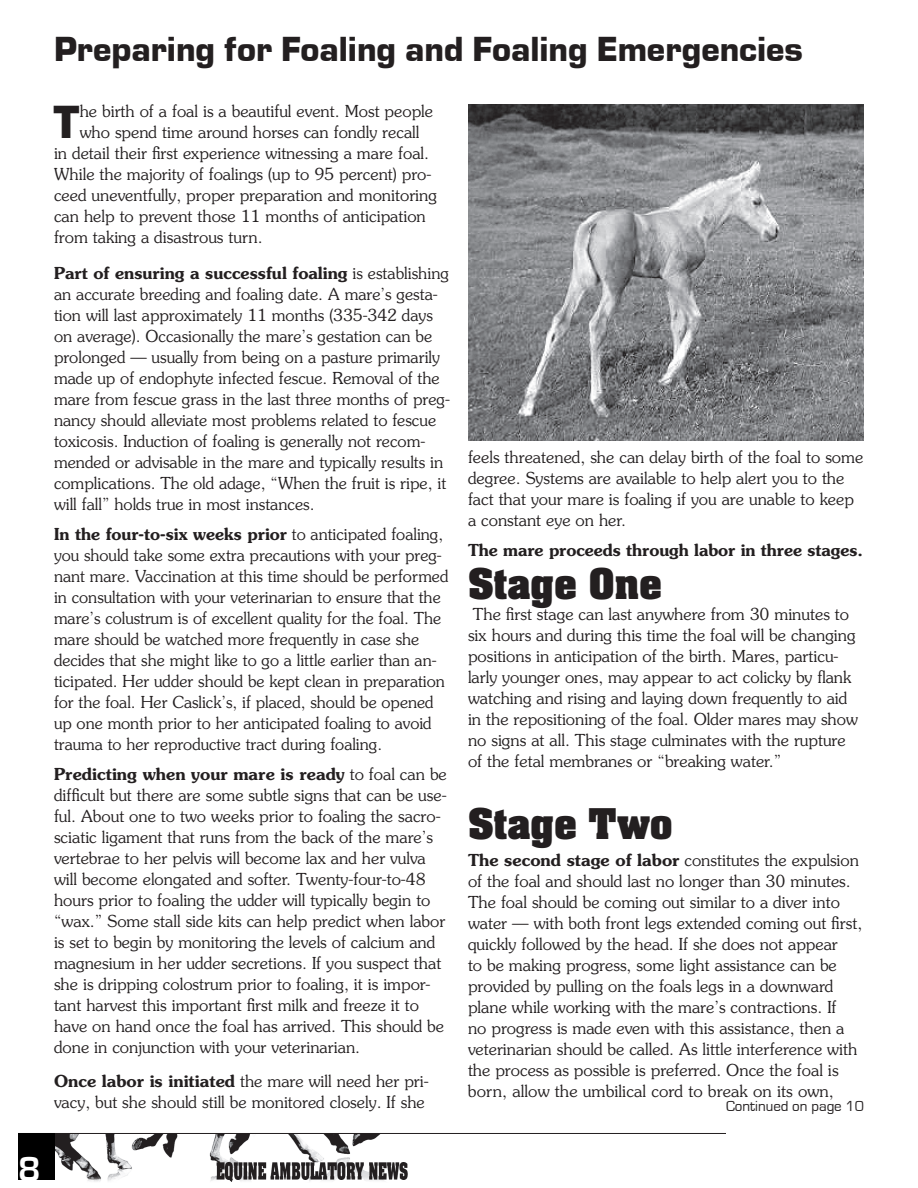
<style>
.page{position:relative;width:918px;height:1188px;background:#fff}
.page>*{position:absolute;margin:0;border:0;box-sizing:border-box;transform-origin:0 0}
.t1{font:48px "Eurostile T Black";color:#231f20}
.t2{font:36px "Eurostile T Black";color:#231f20}
.t3{font:700 36px "Aachen";color:#231f20}
.t4{font:700 36px "Eurostile";color:#fff}
.t5{font:300 16.5px/21px "Souvenir";color:#231f20}
.t6{font:600 16.5px "Souvenir";letter-spacing:-.005em;color:#231f20}
.t7{font:15px "Eurostile";color:#231f20}
.s1{font-weight:600}
</style>
<div class="page">
<img style="left:55px;top:1134px;width:353px;height:48px">
<hr style="left:18px;top:1133px;width:708px;height:1px;background:#231f20">
<div style="left:18px;top:1133px;width:37px;height:47px;background:#000"></div>
<img style="left:468px;top:104px;width:396px;height:337px">
<h2 class="t2" style="left:54px;top:29px;width:751px">Preparing for Foaling and Foaling Emergencies</h2>
<h1 class="t1" style="left:54px;top:95px;width:28px">T</h1>
<p class="t5" style="left:80px;top:100px;width:355px">he birth of a foal is a beautiful event. Most people</p>
<p class="t5" style="left:80px;top:121px;width:341px">who spend time around horses can fondly recall</p>
<p class="t5" style="left:54px;top:142px;width:377px">in detail their first experience witnessing a mare foal.</p>
<p class="t5" style="left:54px;top:163px;width:379px">While the majority of foalings (up to 95 percent) pro-</p>
<p class="t5" style="left:54px;top:184px;width:385px">ceed uneventfully, proper preparation and monitoring</p>
<p class="t5" style="left:54px;top:205px;width:373px">can help to prevent those 11 months of anticipation</p>
<p class="t5" style="left:54px;top:226px;width:210px">from taking a disastrous turn.</p>
<p class="t5" style="left:54px;top:262px;width:397px"><span class="s1">Part of ensuring a successful foaling</span> is establishing an accurate breeding and foaling date. A mare’s gesta&shy;tion will last approximately 11 months (335-342 days on average). Occasionally the mare’s gestation can be prolonged — usually from being on a pasture primarily made up of endophyte infected fescue. Removal of the mare from fescue grass in the last three months of preg&shy;nancy should alleviate most problems related to fescue toxicosis. Induction of foaling is generally not recom&shy;mended or advisable in the mare and typically results in complications. The old adage, “When the fruit is ripe, it will fall” holds true in most instances.</p>
<p class="t5" style="left:54px;top:523px;width:396px"><span class="s1">In the four-to-six weeks prior</span> to anticipated foaling, you should take some extra precautions with your preg&shy;nant mare. Vaccination at this time should be performed in consultation with your veterinarian to ensure that the mare’s colustrum is of excellent quality for the foal. The mare should be watched more frequently in case she decides that she might like to go a little earlier than an&shy;ticipated. Her udder should be kept clean in preparation for the foal. Her Caslick’s, if placed, should be opened up one month prior to her anticipated foaling to avoid trauma to her reproductive tract during foaling.</p>
<p class="t5" style="left:54px;top:763px;width:394px"><span class="s1">Predicting when your mare is ready</span> to foal can be difficult but there are some subtle signs that can be use&shy;ful. About one to two weeks prior to foaling the sacro&shy;sciatic ligament that runs from the back of the mare’s vertebrae to her pelvis will become lax and her vulva will become elongated and softer. Twenty-four-to-48 hours prior to foaling the udder will typically begin to “wax.” Some stall side kits can help predict when labor is set to begin by monitoring the levels of calcium and magnesium in her udder secretions. If you suspect that she is dripping colostrum prior to foaling, it is impor&shy;tant harvest this important first milk and freeze it to have on hand once the foal has arrived. This should be done in conjunction with your veterinarian.</p>
<p class="t5" style="left:54px;top:1070px;width:376px"><span class="s1">Once labor is initiated</span> the mare will need her pri&shy;vacy, but she should still be monitored closely. If she</p>
<p class="t5" style="left:468px;top:446px;width:397px">feels threatened, she can delay birth of the foal to some degree. Systems are available to help alert you to the fact that your mare is foaling if you are unable to keep a constant eye on her.</p>
<p class="t6" style="left:468px;top:540px;width:396px">The mare proceeds through labor in three stages.</p>
<h2 class="t3" style="left:468px;top:558px;width:195px">Stage One</h2>
<p class="t5" style="left:468px;top:604px;width:391px">The first stage can last anywhere from 30 minutes to six hours and during this time the foal will be changing positions in anticipation of the birth. Mares, particu&shy;larly younger ones, may appear to act colicky by flank watching and rising and laying down frequently to aid in the repositioning of the foal. Older mares may show no signs at all. This stage culminates with the rupture of the fetal membranes or “breaking water.”</p>
<h2 class="t3" style="left:468px;top:798px;width:206px">Stage Two</h2>
<p class="t5" style="left:468px;top:849px;width:396px"><span class="s1">The second stage of labor</span> constitutes the expulsion of the foal and should last no longer than 30 minutes.<br>The foal should be coming out similar to a diver into water — with both front legs extended coming out first, quickly followed by the head. If she does not appear<br>to be making progress, some light assistance can be provided by pulling on the foals legs in a downward plane while working with the mare’s contractions. If<br>no progress is made even with this assistance, then a veterinarian should be called. As little interference with the process as possible is preferred. Once the foal is born, allow the umbilical cord to break on its own,</p>
<p class="t7" style="left:726px;top:1098px;width:139px">Continued on page 10</p>
<h2 class="t4" style="left:18px;top:1149px;width:24px">8</h2>
</div>
